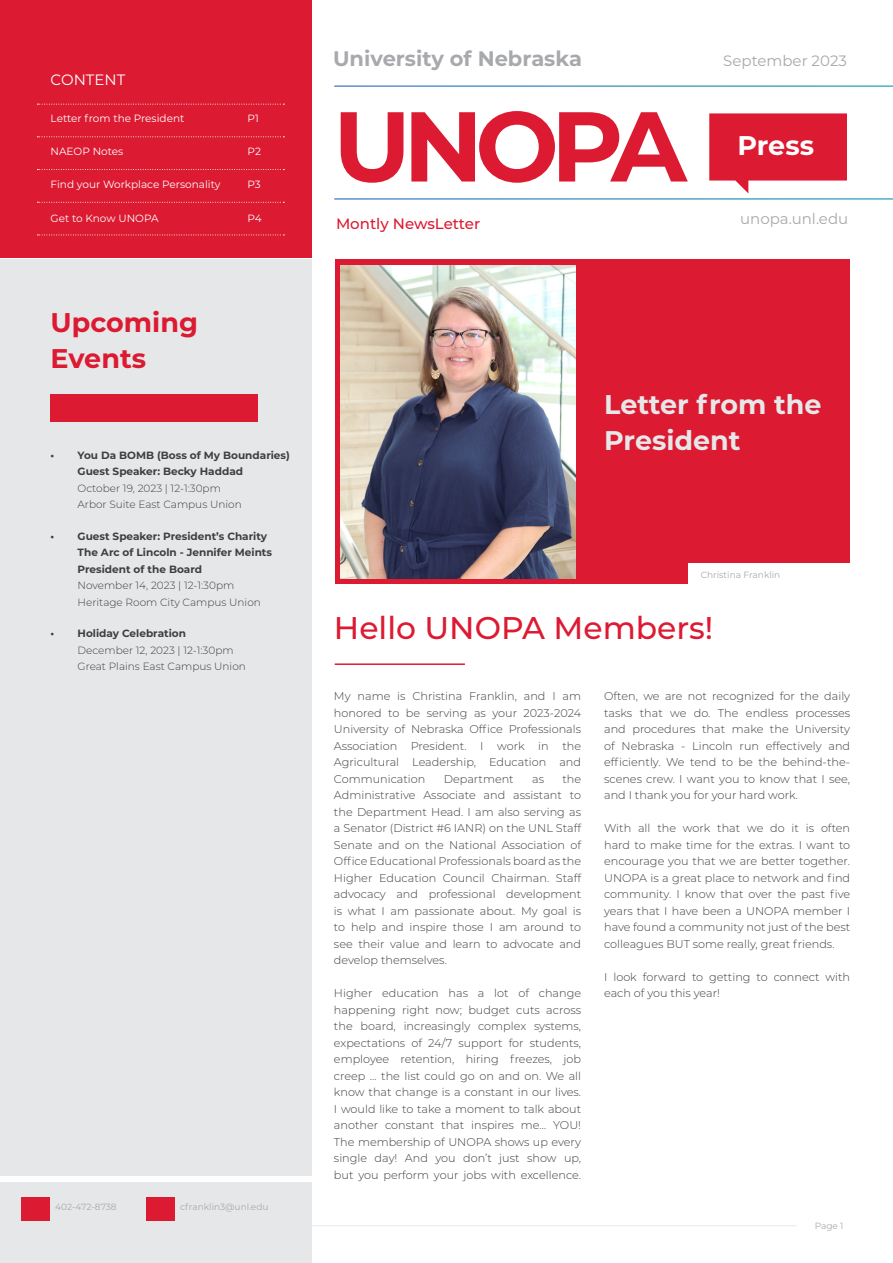
<style>
.page{position:relative;width:893px;height:1263px;background:#fff}
.page>*{position:absolute;margin:0;border:0;box-sizing:border-box;transform-origin:0 0}
._01_Headline{font:700 99px "Montserrat";letter-spacing:-.08em;color:#dc1a32}
._05a_body_text_Intro{font:500 31.35px "Montserrat";color:#dc1a32}
._02_Article_Title{font:700 27px/36px "Montserrat";color:#e6e7e9}
._02_Article_Title-2{font:700 27px "Montserrat";color:#dc1a32}
._02_Article_Title_White{font:700 27px "Montserrat";letter-spacing:-.005em;color:#fff}
._01a_SubHeadline{font:700 21px "Montserrat";color:#a8a9ad}
._03_period{font:15px "Montserrat";color:#a8a9ad}
._05a_body_text_Intro-2{font:500 15px "Montserrat";color:#dc1a32}
._09_Article_Name_Left{font:15px "Montserrat";color:#fff}
._05_body_text{font:300 11.25px/16.5px "Montserrat";color:#3e3e3f;text-align:justify}
.t1{font:700 10.5px/16.5px "Montserrat";color:#3e3e3f}
._05_body_text_White{font:10.5px "Montserrat";color:#fff}
.t2{font:300 10.5px/16.5px "Montserrat";color:#3e3e3f}
._06_Photo_Caption{font:9px "Montserrat";color:#a8a9ad}
.s1{font-weight:300}
.s2{font-weight:700}
</style>
<div class="page">
<hr style="left:240px;top:1225px;width:557px;height:1px;background:#e6e7e9">
<svg style="left:709px;top:113px;width:138px;height:80px;background:#e13d52"></svg>
<div style="left:335px;top:260px;width:514px;height:324px;background:#dc1a32"></div>
<div style="left:688px;top:563px;width:162px;height:22px;background:#fff"></div>
<hr style="left:335px;top:663px;width:130px;height:2px;background:#dc1a32">
<div style="left:0;top:260px;width:312px;height:916px;background:#e6e7e9"></div>
<div style="left:0;top:1182px;width:312px;height:81px;background:#e6e7e9"></div>
<div style="left:0;top:0;width:312px;height:258px;background:#dc1a32"></div>
<div style="left:51px;top:394px;width:207px;height:28px;background:#dc1a32"></div>
<svg style="left:37px;top:104px;width:247px;height:1px"></svg>
<svg style="left:37px;top:136px;width:247px;height:1px"></svg>
<svg style="left:37px;top:169px;width:247px;height:1px"></svg>
<svg style="left:37px;top:202px;width:247px;height:1px"></svg>
<svg style="left:37px;top:235px;width:247px;height:1px"></svg>
<div style="left:21px;top:1197px;width:28px;height:23px;background:#dc1a32"></div>
<div style="left:146px;top:1197px;width:28px;height:23px;background:#dc1a32"></div>
<img style="left:341px;top:265px;width:235px;height:314px">
<p class="_09_Article_Name_Left" style="left:51px;top:69px;width:76px">CONTENT</p>
<p class="_05_body_text_White" style="left:51px;top:112px;width:135px">Letter from the President</p>
<p class="_05_body_text_White" style="left:51px;top:145px;width:74px">NAEOP Notes</p>
<p class="_05_body_text_White" style="left:51px;top:178px;width:172px">Find your Workplace Personality</p>
<p class="_05_body_text_White" style="left:51px;top:211px;width:110px">Get to Know UNOPA</p>
<p class="_01a_SubHeadline" style="left:333px;top:43px;width:250px">University of Nebraska</p>
<p class="_03_period" style="left:723px;top:50px;width:125px">September 2023</p>
<p class="_01_Headline" style="left:333px;top:75px;width:355px">UNOPA</p>
<p class="_05_body_text_White" style="left:248px;top:112px;width:13px">P1</p>
<p class="_05_body_text_White" style="left:248px;top:145px;width:15px">P2</p>
<p class="_05_body_text_White" style="left:248px;top:178px;width:15px">P3</p>
<p class="_05_body_text_White" style="left:248px;top:211px;width:16px">P4</p>
<p class="_03_period" style="left:740px;top:208px;width:110px">unopa.unl.edu</p>
<p class="_02_Article_Title_White" style="left:737px;top:126px;width:78px">Press</p>
<p class="_05a_body_text_Intro-2" style="left:336px;top:213px;width:146px">Montly NewsLetter</p>
<p class="_02_Article_Title-2" style="left:51px;top:303px;width:149px">Upcoming</p>
<p class="_02_Article_Title-2" style="left:51px;top:339px;width:97px">Events</p>
<p class="t1" style="left:78px;top:446px;width:214px;text-indent:-27px">• You Da BOMB (Boss of My Boundaries)<br>Guest Speaker: Becky Haddad<br><span class="s1">October 19, 2023 | 12-1:30pm<br>Arbor Suite East Campus Union</span></p>
<p class="t1" style="left:78px;top:527px;width:196px;text-indent:-27px">• Guest Speaker: President’s Charity<br>The Arc of Lincoln - Jennifer Meints<br>President of the Board<br><span class="s1">November 14, 2023 | 12-1:30pm<br>Heritage Room City Campus Union</span></p>
<p class="t2" style="left:78px;top:625px;width:170px;text-indent:-27px"><span class="s2">• Holiday Celebration<br></span>December 12, 2023 | 12-1:30pm<br>Great Plains East Campus Union</p>
<p class="_06_Photo_Caption" style="left:55px;top:1200px;width:63px">402-472-8738</p>
<p class="_06_Photo_Caption" style="left:180px;top:1200px;width:90px">cfranklin3@unl.edu</p>
<p class="_02_Article_Title" style="left:604px;top:385px;width:219px">Letter from the<br>President</p>
<p class="_06_Photo_Caption" style="left:701px;top:569px;width:81px">Christina Franklin</p>
<p class="_05a_body_text_Intro" style="left:334px;top:606px;width:381px">Hello UNOPA Members!</p>
<p class="_05_body_text" style="left:334px;top:688px;width:249px">My name is Christina Franklin, and I am honored to be serving as your 2023-2024<br>University of Nebraska Office Professionals Association President. I work in the Agricultural Leadership, Education and Communication</p>
<p class="_05_body_text" style="left:334px;top:770px;width:249px;text-indent:228px">the Administrative Associate and assistant to the Department Head. I am also serving as a Senator (District #6 IANR) on the UNL Staff Senate and on the National Association of Office Educational Professionals board as the Higher Education Council Chairman. Staff advocacy and professional development is what I am passionate about. My goal is to help and inspire those I am around to see their value and learn to advocate and develop themselves.</p>
<p class="_05_body_text" style="left:334px;top:985px;width:249px">Higher education has a lot of change happening right now; budget cuts across the board, increasingly complex systems, expectations of 24/7 support for students, employee retention, hiring freezes, job creep … the list could go on and on. We all know that change is a constant in our lives.<br>I would like to take a moment to talk about another constant that inspires me… YOU!<br>The membership of UNOPA shows up every single day! And you don’t just show up, but you perform your jobs with excellence.</p>
<p class="_05_body_text" style="left:444px;top:770px;width:71px">Department</p>
<p class="_05_body_text" style="left:532px;top:770px;width:13px">as</p>
<p class="_05_body_text" style="left:604px;top:688px;width:248px">Often, we are not recognized for the daily tasks that we do. The endless processes and procedures that make the University of Nebraska - Lincoln run effectively and efficiently. We tend to be the behind-the&shy;scenes crew. I want you to know that I see, and I thank you for your hard work.</p>
<p class="_05_body_text" style="left:604px;top:820px;width:248px">With all the work that we do it is often hard to make time for the extras. I want to encourage you that we are better together.<br>UNOPA is a great place to network and find community. I know that over the past five years that I have been a UNOPA member I have found a community not just of the best colleagues BUT some really, great friends.</p>
<p class="_05_body_text" style="left:604px;top:968px;width:248px">I look forward to getting to connect with each of you this year!</p>
<p class="_06_Photo_Caption" style="left:815px;top:1220px;width:30px">Page 1</p>
</div>
